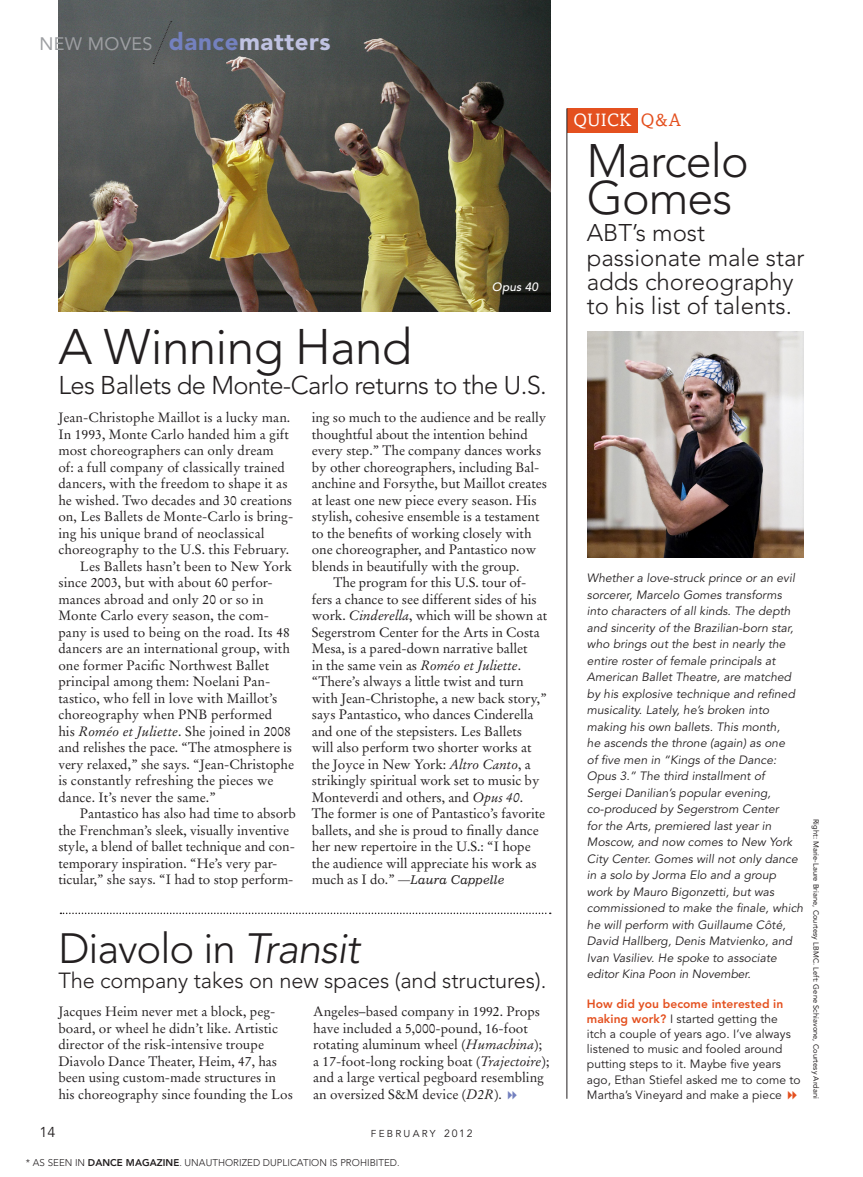
<style>
.page{position:relative;width:863px;height:1177px;background:#fff}
.page>*{position:absolute;margin:0;border:0;box-sizing:border-box;transform-origin:0 0}
.t1{font:300 49.5px "Avenir";letter-spacing:-.015em;color:#231f20}
.t2{font:300 46.5px/37.7px "Avenir";letter-spacing:-.02em;color:#231f20}
.t3{font:300 42px "Avenir";letter-spacing:-.025em;color:#231f20}
.t4{font:300 25.5px "Avenir";letter-spacing:-.025em;color:#231f20}
.t5{font:300 24px/24px "Avenir";color:#231f20}
.t6{font:300 21.75px "Avenir";letter-spacing:-.005em;color:#231f20}
.t7{font:18px "Avenir";letter-spacing:.02em;color:#9d9fa2}
.t8{font:18px "Amasis MT Std";letter-spacing:.02em;color:#fff}
.t9{font:18px "Amasis MT Std";color:#e4501f}
.t10{font:14.25px "Avenir";color:#231f20}
.t11{font:13.5px/16.5px "Stempel Garamond LT Std";letter-spacing:-.005em;color:#231f20}
.t12{font:italic 12px/16.5px "Avenir";letter-spacing:.005em;color:#231f20}
.t13{font:12px/15px "Avenir";letter-spacing:.005em;color:#231f20}
.t14{font:italic 12px "Impressum";letter-spacing:.005em;color:#231f20}
.t15{font:italic 500 12px "Avenir";letter-spacing:.005em;color:#fff}
.t16{font:10.05px "Avenir";letter-spacing:.23em;color:#231f20}
.t17{font:300 9.75px "Avenir";letter-spacing:.005em;color:#231f20}
.t18{font:7.5px "Avenir";letter-spacing:.005em;color:#231f20}
.s1{font-weight:900;font-size:24px;color:#7481bf}
.s2{font-weight:900;font-size:24px;color:#bfc2e1}
.s3{font-style:italic}
.s4{font-family:"Stempel Garamond LT Std";font-style:normal;font-size:13.5px}
.s5{font-size:10.5px}
.s6{font-weight:800}
.s7{font-weight:800;color:#e4501f}
</style>
<div class="page">
<img style="left:58px;top:0;width:492px;height:311px">
<svg style="left:152px;top:21px;width:20px;height:43px"></svg>
<div style="left:567px;top:108px;width:70px;height:25px;background:#e4501f"></div>
<hr style="left:566px;top:108px;width:1px;height:990px;background:#231f20">
<img style="left:587px;top:332px;width:217px;height:226px">
<svg style="left:60px;top:912px;width:490px;height:2px"></svg>
<h3 class="t7" style="left:39px;top:33px;width:293px">NEW MOVES <span class="s1">dance</span><span class="s2">matters</span></h3>
<p class="t15" style="left:492px;top:280px;width:48px">Opus 40</p>
<h1 class="t1" style="left:58px;top:318px;width:355px">A Winning Hand</h1>
<h3 class="t4" style="left:58px;top:370px;width:490px">Les Ballets de Monte-Carlo returns to the U.S.</h3>
<p class="t11" style="left:58px;top:409px;width:233px">Jean-Christophe Maillot is a lucky man.</p>
<p class="t11" style="left:58px;top:426px;width:232px">In 1993, Monte Carlo handed him a gift</p>
<p class="t11" style="left:58px;top:442px;width:217px">most choreographers can only dream</p>
<p class="t11" style="left:58px;top:459px;width:228px">of: a full company of classically trained</p>
<p class="t11" style="left:58px;top:475px;width:231px">dancers, with the freedom to shape it as</p>
<p class="t11" style="left:58px;top:492px;width:235px">he wished. Two decades and 30 creations</p>
<p class="t11" style="left:58px;top:508px;width:236px">on, Les Ballets de Monte-Carlo is bring-</p>
<p class="t11" style="left:58px;top:525px;width:208px">ing his unique brand of neoclassical</p>
<p class="t11" style="left:58px;top:541px;width:232px">choreography to the U.S. this February.</p>
<p class="t11" style="left:80px;top:558px;width:213px">Les Ballets hasn’t been to New York</p>
<p class="t11" style="left:58px;top:574px;width:216px">since 2003, but with about 60 perfor-</p>
<p class="t11" style="left:58px;top:590px;width:207px">mances abroad and only 20 or so in</p>
<p class="t11" style="left:58px;top:607px;width:212px">Monte Carlo every season, the com-</p>
<p class="t11" style="left:58px;top:623px;width:233px">pany is used to being on the road. Its 48</p>
<p class="t11" style="left:58px;top:640px;width:233px">dancers are an international group, with</p>
<p class="t11" style="left:58px;top:656px;width:212px">one former Pacific Northwest Ballet</p>
<p class="t11" style="left:58px;top:673px;width:213px">principal among them: Noelani Pan-</p>
<p class="t11" style="left:58px;top:689px;width:220px">tastico, who fell in love with Maillot’s</p>
<p class="t11" style="left:58px;top:706px;width:215px">choreography when PNB performed</p>
<p class="t11" style="left:58px;top:722px;width:234px">his <span class="s3">Roméo et Juliette</span>. She joined in 2008</p>
<p class="t11" style="left:58px;top:739px;width:235px">and relishes the pace. “The atmosphere is</p>
<p class="t11" style="left:58px;top:755px;width:237px">very relaxed,” she says. “Jean-Christophe</p>
<p class="t11" style="left:58px;top:772px;width:217px">is constantly refreshing the pieces we</p>
<p class="t11" style="left:58px;top:788px;width:159px">dance. It’s never the same.”</p>
<p class="t11" style="left:80px;top:805px;width:217px">Pantastico has also had time to absorb</p>
<p class="t11" style="left:58px;top:821px;width:232px">the Frenchman’s sleek, visually inventive</p>
<p class="t11" style="left:58px;top:838px;width:238px">style, a blend of ballet technique and con-</p>
<p class="t11" style="left:58px;top:854px;width:220px">temporary inspiration. “He’s very par-</p>
<p class="t11" style="left:58px;top:871px;width:237px">ticular,” she says. “I had to stop perform-</p>
<p class="t11" style="left:312px;top:409px;width:236px">ing so much to the audience and be really</p>
<p class="t11" style="left:312px;top:426px;width:217px">thoughtful about the intention behind</p>
<p class="t11" style="left:312px;top:442px;width:231px">every step.” The company dances works</p>
<p class="t11" style="left:312px;top:459px;width:229px">by other choreographers, including Bal-</p>
<p class="t11" style="left:312px;top:475px;width:237px">anchine and Forsythe, but Maillot creates</p>
<p class="t11" style="left:312px;top:492px;width:226px">at least one new piece every season. His</p>
<p class="t11" style="left:312px;top:508px;width:229px">stylish, cohesive ensemble is a testament</p>
<p class="t11" style="left:312px;top:525px;width:221px">to the benefits of working closely with</p>
<p class="t11" style="left:312px;top:541px;width:226px">one choreographer, and Pantastico now</p>
<p class="t11" style="left:312px;top:558px;width:209px">blends in beautifully with the group.</p>
<p class="t11" style="left:333px;top:574px;width:194px">The program for this U.S. tour of-</p>
<p class="t11" style="left:312px;top:590px;width:226px">fers a chance to see different sides of his</p>
<p class="t11" style="left:312px;top:607px;width:237px">work. <span class="s3">Cinderella</span>, which will be shown at</p>
<p class="t11" style="left:312px;top:623px;width:229px">Segerstrom Center for the Arts in Costa</p>
<p class="t11" style="left:312px;top:640px;width:217px">Mesa, is a pared-down narrative ballet</p>
<p class="t11" style="left:312px;top:656px;width:211px">in the same vein as <span class="s3">Roméo et Juliette</span>.</p>
<p class="t11" style="left:312px;top:673px;width:213px">“There’s always a little twist and turn</p>
<p class="t11" style="left:312px;top:689px;width:236px">with Jean-Christophe, a new back story,”</p>
<p class="t11" style="left:312px;top:706px;width:223px">says Pantastico, who dances Cinderella</p>
<p class="t11" style="left:312px;top:722px;width:212px">and one of the stepsisters. Les Ballets</p>
<p class="t11" style="left:312px;top:739px;width:221px">will also perform two shorter works at</p>
<p class="t11" style="left:312px;top:755px;width:220px">the Joyce in New York: <span class="s3">Altro Canto</span>, a</p>
<p class="t11" style="left:312px;top:772px;width:229px">strikingly spiritual work set to music by</p>
<p class="t11" style="left:312px;top:788px;width:213px">Monteverdi and others, and <span class="s3">Opus 40</span>.</p>
<p class="t11" style="left:312px;top:805px;width:235px">The former is one of Pantastico’s favorite</p>
<p class="t11" style="left:312px;top:821px;width:228px">ballets, and she is proud to finally dance</p>
<p class="t11" style="left:312px;top:838px;width:220px">her new repertoire in the U.S.: “I hope</p>
<p class="t11" style="left:312px;top:854px;width:226px">the audience will appreciate his work as</p>
<p class="t14" style="left:312px;top:872px;width:194px"><span class="s4">much as I do.”</span> —Laura Cappelle</p>
<h3 class="t3" style="left:58px;top:923px;width:303px">Diavolo in <span class="s3">Transit</span></h3>
<h3 class="t6" style="left:58px;top:968px;width:489px">The company takes on new spaces (and structures).</h3>
<p class="t11" style="left:58px;top:1003px;width:236px">Jacques Heim never met a block, peg&shy;board, or wheel he didn’t like. Artistic director of the risk-intensive troupe Diavolo Dance Theater, Heim, 47, has been using custom-made structures in his choreography since founding the Los</p>
<p class="t11" style="left:313px;top:1003px;width:238px">Angeles–based company in 1992. Props have included a 5,000-pound, 16-foot rotating aluminum wheel (<span class="s3">Humachina</span>); a 17-foot-long rocking boat (<span class="s3">Trajectoire</span>); and a large vertical pegboard resembling an oversized S&amp;M device (<span class="s3">D2R</span>).</p>
<p class="t10" style="left:39px;top:1123px;width:17px">14</p>
<p class="t16" style="left:371px;top:1127px;width:103px">FEBRUARY <span class="s5">2012</span></p>
<p class="t17" style="left:26px;top:1157px;width:375px">* AS SEEN IN <span class="s6">DANCE MAGAZINE</span>. UNAUTHORIZED DUPLICATION IS PROHIBITED.</p>
<h3 class="t8" style="left:573px;top:109px;width:59px">quick</h3>
<h3 class="t9" style="left:640px;top:109px;width:42px">q&amp;A</h3>
<h2 class="t2" style="left:586px;top:142px;width:163px">Marcelo<br>Gomes</h2>
<h3 class="t5" style="left:586px;top:221px;width:219px">ABT’s most passionate male star adds choreography to his list of talents.</h3>
<p class="t12" style="left:587px;top:570px;width:218px">Whether a love-struck prince or an evil sorcerer, Marcelo Gomes transforms into characters of all kinds. The depth and sincerity of the Brazilian-born star, who brings out the best in nearly the entire roster of female principals at American Ballet Theatre, are matched by his explosive technique and refined musicality. Lately, he’s broken into making his own ballets. This month,<br>he ascends the throne (again) as one<br>of five men in “Kings of the Dance:<br>Opus 3.” The third installment of<br>Sergei Danilian’s popular evening, co-produced by Segerstrom Center<br>for the Arts, premiered last year in Moscow, and now comes to New York City Center. Gomes will not only dance in a solo by Jorma Elo and a group work by Mauro Bigonzetti, but was commissioned to make the finale, which he will perform with Guillaume Côté, David Hallberg, Denis Matvienko, and Ivan Vasiliev. He spoke to associate editor Kina Poon in November.</p>
<p class="t13" style="left:587px;top:997px;width:215px"><span class="s7">How did you become interested in making work?</span> I started getting the<br>itch a couple of years ago. I’ve always listened to music and fooled around putting steps to it. Maybe five years ago, Ethan Stiefel asked me to come to Martha’s Vineyard and make a piece</p>
<p class="t18" style="left:820px;top:818px;width:282px;rotate:90deg">RIGHT: M ARIE-LAURE BRIANE, COURTESY LBM C. LEFT: GENE SCHIAVONE, COURTESY ARDANI</p>
</div>
